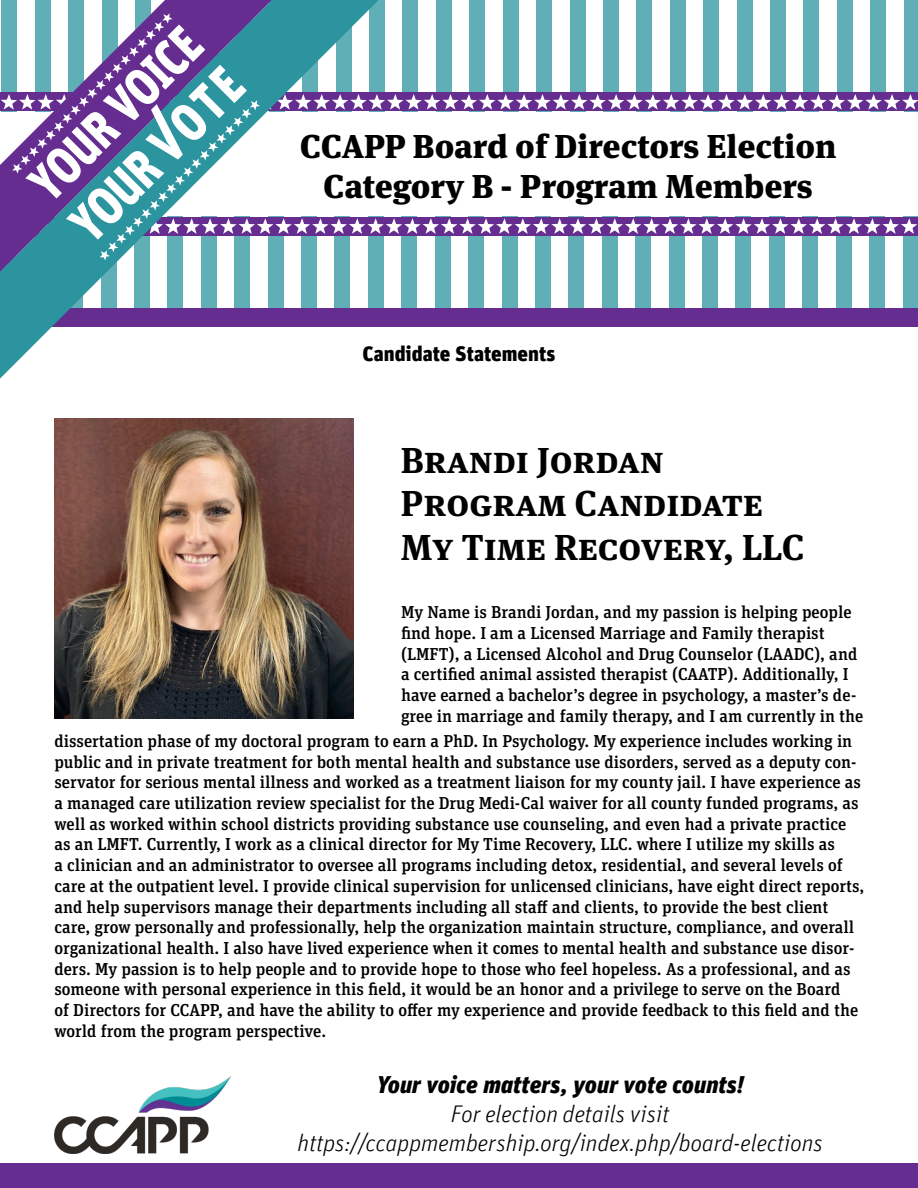
<style>
.page{position:relative;width:918px;height:1188px;background:#fff}
.page>*{position:absolute;margin:0;border:0;box-sizing:border-box;transform-origin:0 0}
.t1{font:900 52.2px "Unit";color:#fff;scale:.83 1}
.t2{font:700 36px/43.2px "Meta Serif Sc";color:#000}
.t3{font:900 33px/39.6px "Meta Serif Pro";color:#000;text-align:center}
.t4{font:italic 300 24px/28.8px "Unit";color:#000;text-align:center}
.t5{font:italic 900 24px "Unit";color:#000}
.t6{font:900 21px "Unit";color:#000}
.t7{font:500 17.25px/20.7px "Unit Slab Pro";color:#000}
</style>
<div class="page">
<div style="left:369px;top:0;width:16px;height:111px;background:#60afb6"></div>
<div style="left:403px;top:0;width:15px;height:111px;background:#60afb6"></div>
<div style="left:436px;top:0;width:16px;height:111px;background:#60afb6"></div>
<div style="left:469px;top:0;width:16px;height:111px;background:#60afb6"></div>
<div style="left:503px;top:0;width:16px;height:111px;background:#60afb6"></div>
<div style="left:536px;top:0;width:16px;height:111px;background:#60afb6"></div>
<div style="left:570px;top:0;width:16px;height:111px;background:#60afb6"></div>
<div style="left:603px;top:0;width:16px;height:111px;background:#60afb6"></div>
<div style="left:637px;top:0;width:15px;height:111px;background:#60afb6"></div>
<div style="left:670px;top:0;width:16px;height:111px;background:#60afb6"></div>
<div style="left:703px;top:0;width:16px;height:111px;background:#60afb6"></div>
<div style="left:737px;top:0;width:15px;height:111px;background:#60afb6"></div>
<div style="left:770px;top:0;width:16px;height:111px;background:#60afb6"></div>
<div style="left:804px;top:0;width:15px;height:111px;background:#60afb6"></div>
<div style="left:837px;top:0;width:16px;height:111px;background:#60afb6"></div>
<div style="left:870px;top:0;width:16px;height:111px;background:#60afb6"></div>
<div style="left:904px;top:0;width:14px;height:111px;background:#60afb6"></div>
<div style="left:368px;top:217px;width:16px;height:110px;background:#60afb6"></div>
<div style="left:401px;top:217px;width:16px;height:110px;background:#60afb6"></div>
<div style="left:435px;top:217px;width:16px;height:110px;background:#60afb6"></div>
<div style="left:468px;top:217px;width:16px;height:110px;background:#60afb6"></div>
<div style="left:502px;top:217px;width:15px;height:110px;background:#60afb6"></div>
<div style="left:535px;top:217px;width:16px;height:110px;background:#60afb6"></div>
<div style="left:569px;top:217px;width:15px;height:110px;background:#60afb6"></div>
<div style="left:602px;top:217px;width:16px;height:110px;background:#60afb6"></div>
<div style="left:635px;top:217px;width:16px;height:110px;background:#60afb6"></div>
<div style="left:669px;top:217px;width:15px;height:110px;background:#60afb6"></div>
<div style="left:702px;top:217px;width:16px;height:110px;background:#60afb6"></div>
<div style="left:736px;top:217px;width:15px;height:110px;background:#60afb6"></div>
<div style="left:769px;top:217px;width:16px;height:110px;background:#60afb6"></div>
<div style="left:802px;top:217px;width:16px;height:110px;background:#60afb6"></div>
<div style="left:836px;top:217px;width:16px;height:110px;background:#60afb6"></div>
<div style="left:869px;top:217px;width:16px;height:110px;background:#60afb6"></div>
<div style="left:903px;top:217px;width:15px;height:110px;background:#60afb6"></div>
<div style="left:0;top:309px;width:918px;height:18px;background:#662d91"></div>
<svg style="left:0;top:0;width:382px;height:379px"></svg>
<svg style="left:0;top:0;width:285px;height:285px"></svg>
<svg style="left:0;top:13px;width:918px;height:248px"></svg>
<div style="left:0;top:1163px;width:918px;height:25px;background:#662d91"></div>
<img style="left:54px;top:418px;width:300px;height:300px">
<img style="left:54px;top:1076px;width:177px;height:78px">
<h1 class="t1" style="left:15px;top:168px;width:266px;rotate:-45deg">YOUR VOICE</h1>
<h3 class="t3" style="left:300px;top:124px;width:538px">CCAPP Board of Directors Election<br>Category B - Program Members</h3>
<p class="t6" style="left:362px;top:340px;width:195px">Candidate Statements</p>
<h2 class="t2" style="left:401px;top:438px;width:405px">Brandi Jordan<br>Program Candidate<br>My Time Recovery, LLC</h2>
<p class="t7" style="left:401px;top:601px;width:464px">My Name is Brandi Jordan, and my passion is helping people find hope. I am a Licensed Marriage and Family therapist (LMFT), a Licensed Alcohol and Drug Counselor (LAADC), and a certified animal assisted therapist (CAATP). Additionally, I have earned a bachelor’s degree in psychology, a master’s de&shy;gree in marriage and family therapy, and I am currently in the</p>
<p class="t7" style="left:54px;top:730px;width:812px">dissertation phase of my doctoral program to earn a PhD. In Psychology. My experience includes working in public and in private treatment for both mental health and substance use disorders, served as a deputy con&shy;servator for serious mental illness and worked as a treatment liaison for my county jail. I have experience as a managed care utilization review specialist for the Drug Medi-Cal waiver for all county funded programs, as well as worked within school districts providing substance use counseling, and even had a private practice as an LMFT. Currently, I work as a clinical director for My Time Recovery, LLC. where I utilize my skills as<br>a clinician and an administrator to oversee all programs including detox, residential, and several levels of care at the outpatient level. I provide clinical supervision for unlicensed clinicians, have eight direct reports, and help supervisors manage their departments including all staff and clients, to provide the best client care, grow personally and professionally, help the organization maintain structure, compliance, and overall organizational health. I also have lived experience when it comes to mental health and substance use disor&shy;ders. My passion is to help people and to provide hope to those who feel hopeless. As a professional, and as someone with personal experience in this field, it would be an honor and a privilege to serve on the Board<br>of Directors for CCAPP, and have the ability to offer my experience and provide feedback to this field and the world from the program perspective.</p>
<h3 class="t5" style="left:377px;top:1070px;width:369px">Your voice matters, your vote counts!</h3>
<h3 class="t4" style="left:298px;top:1099px;width:527px">For election details visit https://ccappmembership.org/index.php/board-elections</h3>
</div>
